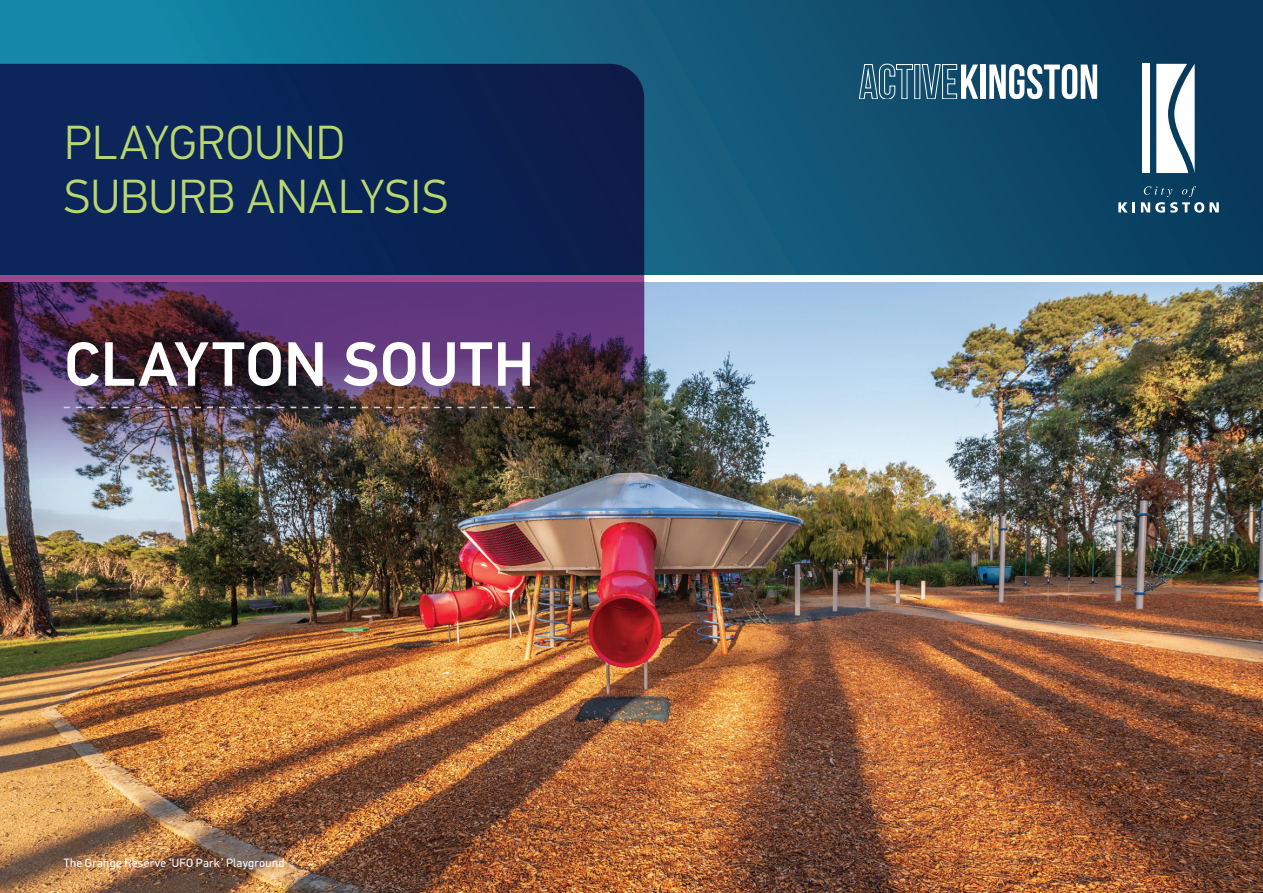
<style>
.page{position:relative;width:1263px;height:893px;background:#fff}
.page>*{position:absolute;margin:0;border:0;box-sizing:border-box;transform-origin:0 0}
.t1{font:500 62.4px "PF Din Text Pro";letter-spacing:.015em;color:#fff}
.t2{font:300 47.85px/54px "PF Din Text Pro";letter-spacing:.01em;color:#b9d76e}
.t3{font:12px "PF Din Text Pro";letter-spacing:.025em;color:#fff}
</style>
<div class="page">
<div style="left:0;top:0;width:1263px;height:274px;background:linear-gradient(to right,#168eae,#0d3657)"></div>
<img style="left:0;top:283px;width:1263px;height:610px">
<img style="left:0;top:64px;width:644px;height:416px">
<svg style="left:1156px;top:64px;width:39px;height:109px"></svg>
<div style="left:1142px;top:64px;width:8px;height:109px;background:#fff"></div>
<svg style="left:1118px;top:202px;width:17px;height:10px"></svg>
<svg style="left:1141px;top:186px;width:78px;height:27px;background:#38637d"></svg>
<div style="left:980px;top:65px;width:6px;height:34px;background:#fff"></div>
<svg style="left:989px;top:64px;width:108px;height:35px"></svg>
<svg style="left:859px;top:64px;width:119px;height:35px;background:#4d7a92"></svg>
<svg style="left:64px;top:407px;width:471px;height:1px"></svg>
<h2 class="t2" style="left:64px;top:116px;width:385px">PLAYGROUND<br>SUBURB ANALYSIS</h2>
<h1 class="t1" style="left:64px;top:327px;width:471px">CLAYTON SOUTH</h1>
<p class="t3" style="left:64px;top:856px;width:222px">The Grange Reserve ‘UFO Park’ Playground</p>
</div>
